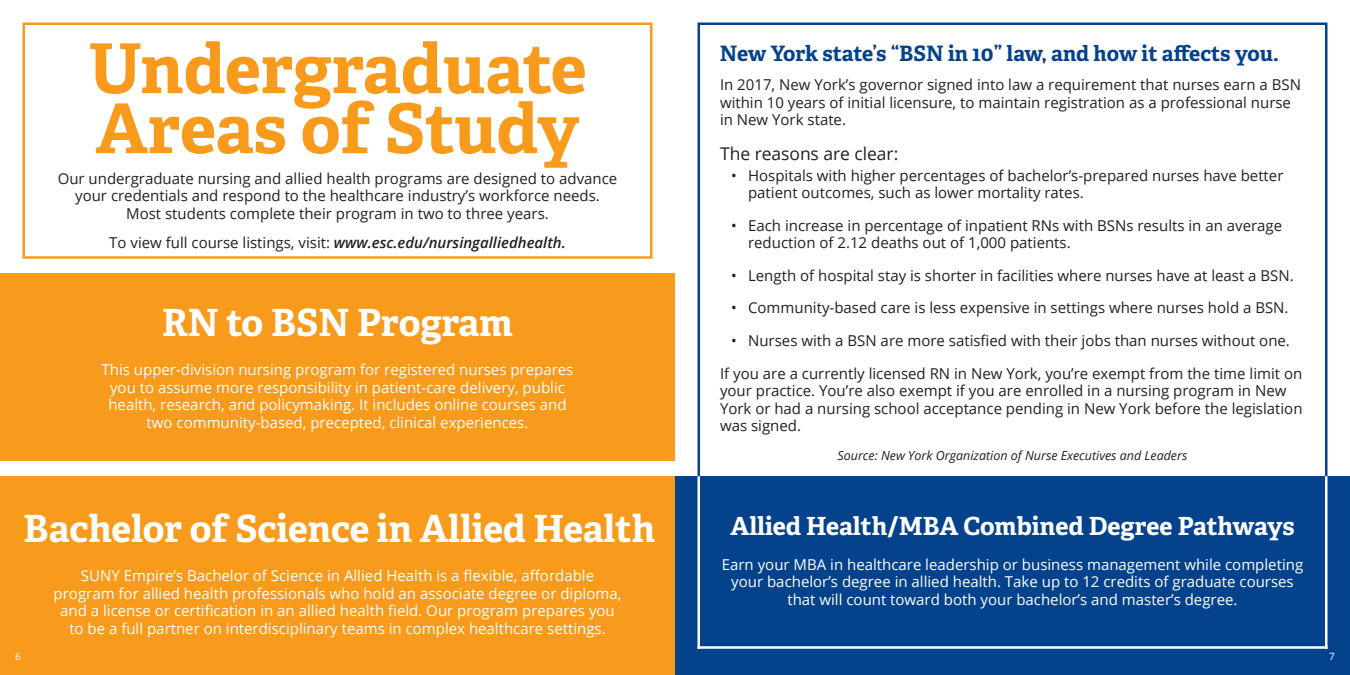
<style>
.page{position:relative;width:1350px;height:675px;background:#fff}
.page>*{position:absolute;margin:0;border:0;box-sizing:border-box;transform-origin:0 0}
.t1{font:700 68.75px "Adelle PE";letter-spacing:-.005em;color:#f89a1c}
.t2{font:700 37.5px "Adelle PE";color:#fff}
.t3{font:700 25px "Adelle PE";letter-spacing:-.005em;color:#fff}
.t4{font:700 21.25px "Adelle PE";letter-spacing:-.005em;color:#05428c}
.t5{font:17.5px "Open Sans";letter-spacing:-.005em;color:#231f20}
.t6{font:15px/17.5px "Open Sans";color:#231f20}
.t7{font:15px/17.5px "Open Sans";color:#fff;text-align:center}
.t8{font:italic 600 15px "Open Sans";color:#231f20}
.t9{font:italic 12.5px "Open Sans";color:#231f20}
.t10{font:10px "Open Sans";color:#fff}
.s1{font-weight:400;font-style:normal}
</style>
<div class="page">
<div style="left:0;top:476px;width:675px;height:199px;background:#f89a1c"></div>
<div style="left:0;top:274px;width:675px;height:187px;background:#f89a1c"></div>
<div style="left:22px;top:22px;width:630px;height:237px;border:2px solid #f89a1c"></div>
<div style="left:675px;top:476px;width:675px;height:199px;background:#05428c"></div>
<hr style="left:698px;top:476px;width:2px;height:173px;background:#fff">
<hr style="left:1325px;top:476px;width:3px;height:173px;background:#fff">
<hr style="left:698px;top:646px;width:630px;height:3px;background:#fff">
<p class="t1" style="left:88px;top:19px;width:500px">Undergraduate</p>
<p class="t1" style="left:96px;top:79px;width:485px">Areas of Study</p>
<p class="t6" style="left:58px;top:169px;width:561px;text-align:center">Our undergraduate nursing and allied health programs are designed to advance your credentials and respond to the healthcare industry’s workforce needs.<br>Most students complete their program in two to three years.</p>
<p class="t8" style="left:109px;top:232px;width:458px"><span class="s1">To view full course listings, visit:</span> www.esc.edu/nursingalliedhealth.</p>
<p class="t2" style="left:162px;top:295px;width:352px">RN to BSN Program</p>
<p class="t7" style="left:102px;top:361px;width:473px">This upper-division nursing program for registered nurses prepares you to assume more responsibility in patient-care delivery, public health, research, and policymaking. It includes online courses and two community-based, precepted, clinical experiences.</p>
<p class="t2" style="left:24px;top:502px;width:633px">Bachelor of Science in Allied Health</p>
<p class="t10" style="left:15px;top:650px;width:7px">6</p>
<p class="t7" style="left:54px;top:567px;width:569px">SUNY Empire’s Bachelor of Science in Allied Health is a flexible, affordable program for allied health professionals who hold an associate degree or diploma, and a license or certification in an allied health field. Our program prepares you to be a full partner on interdisciplinary teams in complex healthcare settings.</p>
<p class="t4" style="left:720px;top:38px;width:560px">New York state’s “BSN in 10” law, and how it affects you.</p>
<p class="t6" style="left:720px;top:76px;width:582px">In 2017, New York’s governor signed into law a requirement that nurses earn a BSN within 10 years of initial licensure, to maintain registration as a professional nurse in New York state.</p>
<p class="t5" style="left:720px;top:141px;width:180px">The reasons are clear:</p>
<p class="t6" style="left:748px;top:166px;width:537px;text-indent:-17px">• Hospitals with higher percentages of bachelor’s-prepared nurses have better patient outcomes, such as lower mortality rates.</p>
<p class="t6" style="left:748px;top:216px;width:536px;text-indent:-17px">• Each increase in percentage of inpatient RNs with BSNs results in an average reduction of 2.12 deaths out of 1,000 patients.</p>
<p class="t6" style="left:731px;top:266px;width:564px">• Length of hospital stay is shorter in facilities where nurses have at least a BSN.</p>
<p class="t6" style="left:731px;top:299px;width:559px">• Community-based care is less expensive in settings where nurses hold a BSN.</p>
<p class="t6" style="left:731px;top:331px;width:560px">• Nurses with a BSN are more satisfied with their jobs than nurses without one.</p>
<p class="t6" style="left:720px;top:364px;width:584px">If you are a currently licensed RN in New York, you’re exempt from the time limit on your practice. You’re also exempt if you are enrolled in a nursing program in New York or had a nursing school acceptance pending in New York before the legislation was signed.</p>
<p class="t9" style="left:838px;top:446px;width:351px">Source: New York Organization of Nurse Executives and Leaders</p>
<p class="t3" style="left:730px;top:508px;width:566px">Allied Health/MBA Combined Degree Pathways</p>
<p class="t7" style="left:722px;top:555px;width:583px">Earn your MBA in healthcare leadership or business management while completing your bachelor’s degree in allied health. Take up to 12 credits of graduate courses that will count toward both your bachelor’s and master’s degree.</p>
<p class="t10" style="left:1329px;top:650px;width:7px">7</p>
</div>
